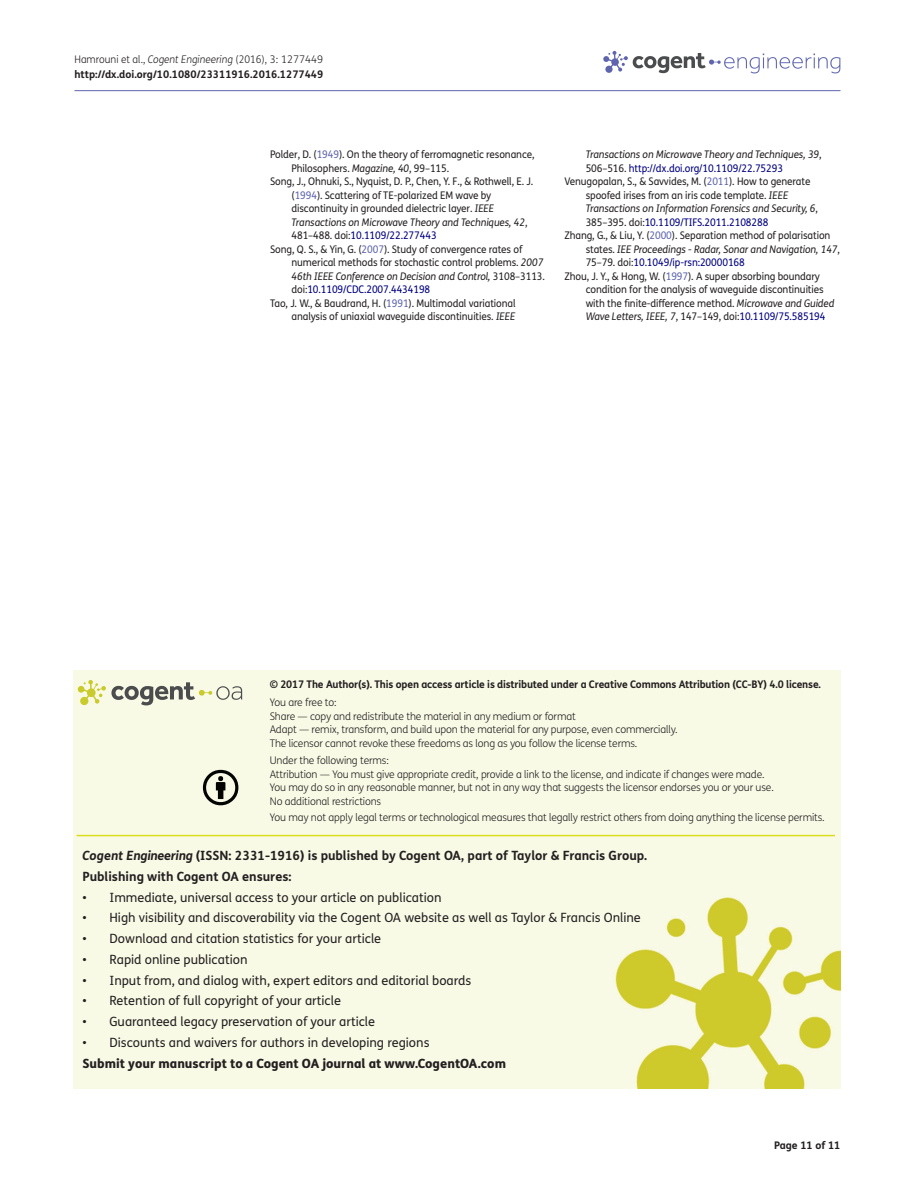
<style>
.page{position:relative;width:915px;height:1191px;background:#fff}
.page>*{position:absolute;margin:0;border:0;box-sizing:border-box;transform-origin:0 0}
.t1{font:12.75px "FS Me Pro";color:#231f20}
.t2{font:700 12.75px/20.7px "FS Me Pro";color:#231f20}
.t3{font:800 12.75px "FS Me Pro";color:#231f20}
.t4{font:10.5px "FS Me Pro";letter-spacing:-.01em;color:#231f20;scale:.95 1}
.t5{font:300 10.5px/13.5px "FS Me Pro";letter-spacing:-.015em;color:#231f20}
.t6{font:italic 10.5px "FS Me Pro";letter-spacing:-.01em;color:#231f20;scale:.95 1}
.t7{font:700 10.5px/15px "FS Me Pro";letter-spacing:-.015em;color:#231f20}
.t8{font:10.5px "FS Me Pro";letter-spacing:-.01em;color:#000080;scale:.95 1}
.s1{font-weight:300}
.s2{font-weight:300;font-style:italic}
.s3{color:#5e65ae}
.s4{font-style:italic}
.s5{font-style:normal}
.s6{color:#231f20}
.s7{font-style:normal;color:#000080}
</style>
<div class="page">
<hr style="left:74px;top:90px;width:766px;height:1px;background:#5e65ae">
<svg style="left:603px;top:51px;width:237px;height:22px"></svg>
<div style="left:74px;top:671px;width:766px;height:417px;background:#f9fae6"></div>
<svg style="left:78px;top:680px;width:164px;height:25px;background:#d2d3ba"></svg>
<svg style="left:203px;top:770px;width:35px;height:35px"></svg>
<hr style="left:77px;top:835px;width:757px;height:1px;background:#dcdc1e">
<p class="t7" style="left:74px;top:51px;width:250px"><span class="s1">Hamrouni et al.,</span> <span class="s2">Cogent Engineering</span> <span class="s1">(2016), 3: 1277449 </span>http://dx.doi.org/10.1080/23311916.2016.1277449</p>
<p class="t4" style="left:270px;top:147px;width:279px">Polder, D. (<span class="s3">1949</span>). On the theory of ferromagnetic resonance,</p>
<p class="t4" style="left:291px;top:161px;width:167px">Philosophers. <span class="s4">Magazine, 40</span>, 99–115.</p>
<p class="t4" style="left:270px;top:174px;width:278px">Song, J., Ohnuki, S., Nyquist, D. P., Chen, Y. F., &amp; Rothwell, E. J.</p>
<p class="t4" style="left:291px;top:188px;width:212px">(<span class="s3">1994</span>). Scattering of TE-polarized EM wave by</p>
<p class="t4" style="left:291px;top:201px;width:215px">discontinuity in grounded dielectric layer. <span class="s4">IEEE</span></p>
<p class="t6" style="left:291px;top:215px;width:250px">Transactions on Microwave Theory and Techniques, 42<span class="s5">,</span></p>
<p class="t8" style="left:291px;top:228px;width:154px"><span class="s6">481–488. doi:</span>10.1109/22.277443</p>
<p class="t4" style="left:270px;top:242px;width:267px">Song, Q. S., &amp; Yin, G. (<span class="s3">2007</span>). Study of convergence rates of</p>
<p class="t4" style="left:291px;top:255px;width:266px">numerical methods for stochastic control problems. <span class="s4">2007</span></p>
<p class="t6" style="left:291px;top:269px;width:268px">46th IEEE Conference on Decision and Control, <span class="s5">3108–3113.</span></p>
<p class="t8" style="left:291px;top:282px;width:147px"><span class="s6">doi:</span>10.1109/CDC.2007.4434198</p>
<p class="t4" style="left:270px;top:296px;width:260px">Tao, J. W., &amp; Baudrand, H. (<span class="s3">1991</span>). Multimodal variational</p>
<p class="t4" style="left:291px;top:309px;width:237px">analysis of uniaxial waveguide discontinuities. <span class="s4">IEEE</span></p>
<p class="t6" style="left:585px;top:147px;width:250px">Transactions on Microwave Theory and Techniques, 39<span class="s5">,</span></p>
<p class="t8" style="left:585px;top:161px;width:209px"><span class="s6">506–516.</span> http://dx.doi.org/10.1109/22.75293</p>
<p class="t4" style="left:564px;top:174px;width:260px">Venugopalan, S., &amp; Savvides, M. (<span class="s3">2011</span>). How to generate</p>
<p class="t4" style="left:585px;top:188px;width:215px">spoofed irises from an iris code template. <span class="s4">IEEE</span></p>
<p class="t6" style="left:585px;top:201px;width:246px">Transactions on Information Forensics and Security, 6<span class="s5">,</span></p>
<p class="t8" style="left:585px;top:215px;width:194px"><span class="s6">385–395. doi:</span>10.1109/TIFS.2011.2108288</p>
<p class="t4" style="left:564px;top:228px;width:281px">Zhang, G., &amp; Liu, Y. (<span class="s3">2000</span>). Separation method of polarisation</p>
<p class="t6" style="left:585px;top:242px;width:269px"><span class="s5">states.</span> IEE Proceedings - Radar, Sonar and Navigation, 147<span class="s5">,</span></p>
<p class="t8" style="left:585px;top:255px;width:169px"><span class="s6">75–79. doi:</span>10.1049/ip-rsn:20000168</p>
<p class="t4" style="left:564px;top:269px;width:270px">Zhou, J. Y., &amp; Hong, W. (<span class="s3">1997</span>). A super absorbing boundary</p>
<p class="t4" style="left:585px;top:282px;width:252px">condition for the analysis of waveguide discontinuities</p>
<p class="t4" style="left:585px;top:296px;width:263px">with the finite-difference method. <span class="s4">Microwave and Guided</span></p>
<p class="t6" style="left:585px;top:309px;width:254px">Wave Letters, IEEE, 7<span class="s5">, 147–149, doi:</span><span class="s7">10.1109/75.585194</span></p>
<p class="t7" style="left:270px;top:676px;width:552px">© 2017 The Author(s). This open access article is distributed under a Creative Commons Attribution (CC-BY) 4.0 license.</p>
<p class="t5" style="left:270px;top:695px;width:409px">You are free to:<br>Share — copy and redistribute the material in any medium or format<br>Adapt — remix, transform, and build upon the material for any purpose, even commercially.<br>The licensor cannot revoke these freedoms as long as you follow the license terms.</p>
<p class="t5" style="left:270px;top:753px;width:505px">Under the following terms:<br>Attribution — You must give appropriate credit, provide a link to the license, and indicate if changes were made.<br>You may do so in any reasonable manner, but not in any way that suggests the licensor endorses you or your use.<br>No additional restrictions</p>
<p class="t5" style="left:270px;top:810px;width:556px">You may not apply legal terms or technological measures that legally restrict others from doing anything the license permits.</p>
<p class="t2" style="left:82px;top:844px;width:566px"><span class="s4">Cogent Engineering</span> (ISSN: 2331-1916) is published by Cogent OA, part of Taylor &amp; Francis Group.<br>Publishing with Cogent OA ensures:</p>
<p class="t1" style="left:82px;top:888px;width:360px">• Immediate, universal access to your article on publication</p>
<p class="t1" style="left:82px;top:909px;width:559px">• High visibility and discoverability via the Cogent OA website as well as Taylor &amp; Francis Online</p>
<p class="t1" style="left:82px;top:930px;width:300px">• Download and citation statistics for your article</p>
<p class="t1" style="left:82px;top:950px;width:166px">• Rapid online publication</p>
<p class="t1" style="left:82px;top:971px;width:390px">• Input from, and dialog with, expert editors and editorial boards</p>
<p class="t1" style="left:82px;top:992px;width:260px">• Retention of full copyright of your article</p>
<p class="t1" style="left:82px;top:1013px;width:294px">• Guaranteed legacy preservation of your article</p>
<p class="t1" style="left:82px;top:1033px;width:348px">• Discounts and waivers for authors in developing regions</p>
<p class="t3" style="left:82px;top:1053px;width:425px">Submit your manuscript to a Cogent OA journal at www.CogentOA.com</p>
<p class="t7" style="left:773px;top:1137px;width:68px">Page 11 of 11</p>
</div>
